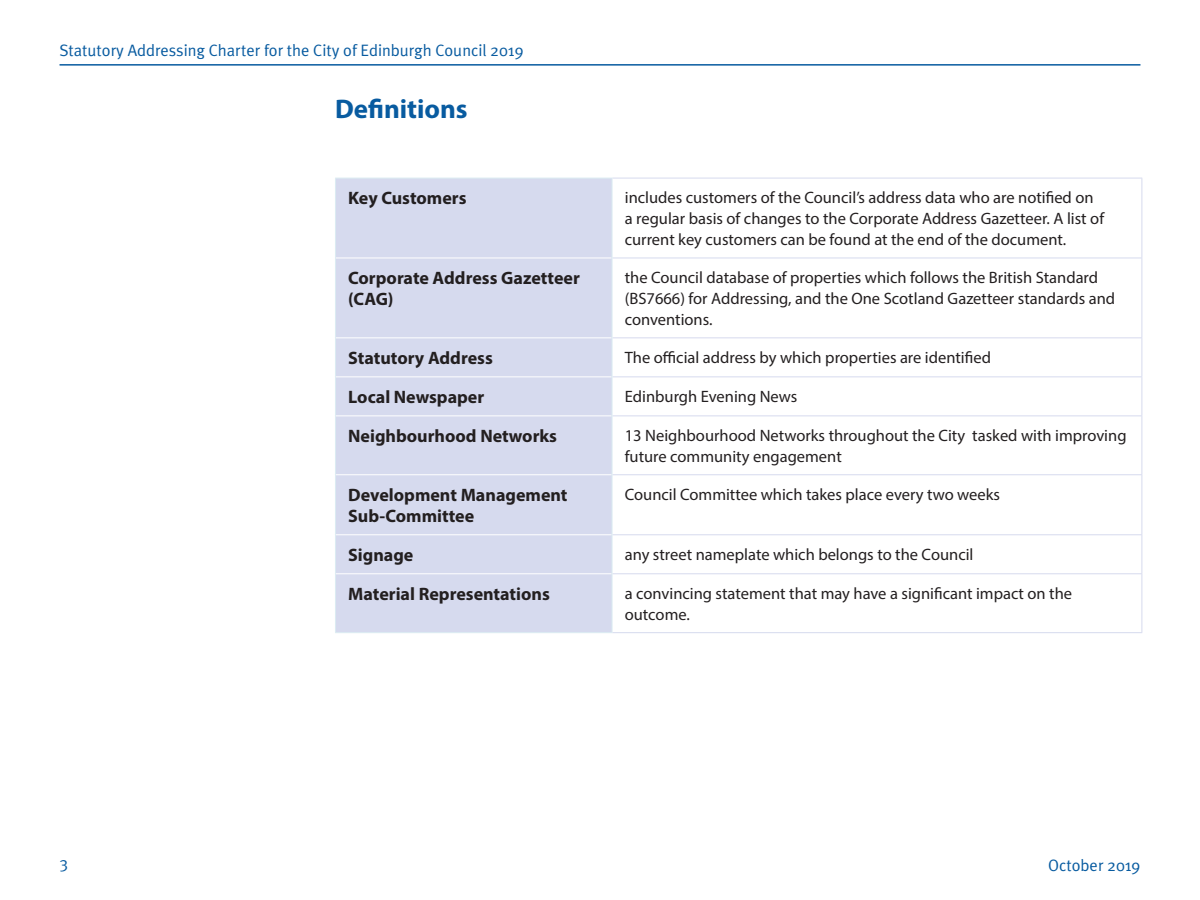
<style>
.page{position:relative;width:1200px;height:900px;background:#fff}
.page>*{position:absolute;margin:0;border:0;box-sizing:border-box;transform-origin:0 0}
.t1{font:700 27px "Myriad Pro";color:#085ba0}
.t2{font:700 18px/21px "Myriad Pro";color:#231f20}
.t3{font:16.5px/21px "Myriad Pro";color:#231f20}
.t4{font:16.5px "Meta Plus Normal";color:#085ba0}
.t5{font:16.5px "Meta Plus Normal Caps";color:#085ba0}
</style>
<div class="page">
<hr style="left:60px;top:64px;width:1080px;height:2px;background:#085ba0">
<div style="left:336px;top:179px;width:276px;height:453px;background:#d6daee"></div>
<svg style="left:613px;top:179px;width:529px;height:453px"></svg>
<hr style="left:335px;top:178px;width:277px;height:1px;background:#dbecf2">
<hr style="left:335px;top:178px;width:1px;height:80px;background:#dbecf2">
<hr style="left:335px;top:258px;width:1px;height:80px;background:#dbecf2">
<hr style="left:335px;top:338px;width:1px;height:39px;background:#dbecf2">
<hr style="left:335px;top:377px;width:1px;height:39px;background:#dbecf2">
<hr style="left:335px;top:416px;width:1px;height:59px;background:#dbecf2">
<hr style="left:335px;top:475px;width:1px;height:60px;background:#dbecf2">
<hr style="left:335px;top:535px;width:1px;height:39px;background:#dbecf2">
<hr style="left:335px;top:574px;width:1px;height:58px;background:#dbecf2">
<hr style="left:335px;top:632px;width:277px;height:1px;background:#dbecf2">
<hr style="left:336px;top:258px;width:276px;height:1px;background:#fff">
<hr style="left:336px;top:337px;width:276px;height:1px;background:#fff">
<hr style="left:336px;top:376px;width:276px;height:1px;background:#fff">
<hr style="left:336px;top:416px;width:276px;height:1px;background:#fff">
<hr style="left:336px;top:474px;width:276px;height:1px;background:#fff">
<hr style="left:336px;top:534px;width:276px;height:1px;background:#fff">
<hr style="left:336px;top:573px;width:276px;height:1px;background:#fff">
<hr style="left:612px;top:258px;width:530px;height:1px;background:#d6daee">
<hr style="left:612px;top:337px;width:530px;height:1px;background:#d6daee">
<hr style="left:612px;top:376px;width:530px;height:1px;background:#d6daee">
<hr style="left:612px;top:416px;width:530px;height:1px;background:#d6daee">
<hr style="left:612px;top:474px;width:530px;height:1px;background:#d6daee">
<hr style="left:612px;top:534px;width:530px;height:1px;background:#d6daee">
<hr style="left:612px;top:573px;width:530px;height:1px;background:#d6daee">
<hr style="left:612px;top:178px;width:530px;height:1px;background:#d6daee">
<hr style="left:1142px;top:178px;width:1px;height:80px;background:#d6daee">
<hr style="left:1142px;top:258px;width:1px;height:79px;background:#d6daee">
<hr style="left:1142px;top:338px;width:1px;height:38px;background:#d6daee">
<hr style="left:1142px;top:377px;width:1px;height:39px;background:#d6daee">
<hr style="left:1142px;top:416px;width:1px;height:58px;background:#d6daee">
<hr style="left:1142px;top:475px;width:1px;height:59px;background:#d6daee">
<hr style="left:1142px;top:535px;width:1px;height:38px;background:#d6daee">
<hr style="left:1142px;top:574px;width:1px;height:58px;background:#d6daee">
<hr style="left:612px;top:632px;width:530px;height:1px;background:#d6daee">
<hr style="left:612px;top:178px;width:1px;height:80px;background:#dbecf2">
<hr style="left:612px;top:258px;width:1px;height:80px;background:#dbecf2">
<hr style="left:612px;top:338px;width:1px;height:39px;background:#dbecf2">
<hr style="left:612px;top:377px;width:1px;height:39px;background:#dbecf2">
<hr style="left:612px;top:416px;width:1px;height:59px;background:#dbecf2">
<hr style="left:612px;top:475px;width:1px;height:60px;background:#dbecf2">
<hr style="left:612px;top:535px;width:1px;height:39px;background:#dbecf2">
<hr style="left:612px;top:574px;width:1px;height:58px;background:#dbecf2">
<p class="t4" style="left:60px;top:40px;width:465px">Statutory Addressing Charter for the City of Edinburgh Council 2019</p>
<h1 class="t1" style="left:335px;top:91px;width:134px">Definitions</h1>
<p class="t5" style="left:60px;top:855px;width:10px">3</p>
<p class="t2" style="left:348px;top:187px;width:120px">Key Customers</p>
<p class="t3" style="left:625px;top:187px;width:481px">includes customers of the Council’s address data who are notified on a regular basis of changes to the Corporate Address Gazetteer. A list of current key customers can be found at the end of the document.</p>
<p class="t2" style="left:348px;top:267px;width:233px">Corporate Address Gazetteer (CAG)</p>
<p class="t3" style="left:625px;top:267px;width:492px">the Council database of properties which follows the British Standard (BS7666) for Addressing, and the One Scotland Gazetteer standards and conventions.</p>
<p class="t2" style="left:348px;top:347px;width:146px">Statutory Address</p>
<p class="t3" style="left:625px;top:347px;width:368px">The official address by which properties are identified</p>
<p class="t2" style="left:348px;top:386px;width:138px">Local Newspaper</p>
<p class="t3" style="left:625px;top:386px;width:174px">Edinburgh Evening News</p>
<p class="t2" style="left:348px;top:425px;width:210px">Neighbourhood Networks</p>
<p class="t3" style="left:625px;top:425px;width:503px">13 Neighbourhood Networks throughout the City tasked with improving future community engagement</p>
<p class="t2" style="left:348px;top:484px;width:221px">Development Management<br>Sub-Committee</p>
<p class="t3" style="left:625px;top:484px;width:377px">Council Committee which takes place every two weeks</p>
<p class="t2" style="left:348px;top:544px;width:67px">Signage</p>
<p class="t3" style="left:625px;top:544px;width:350px">any street nameplate which belongs to the Council</p>
<p class="t2" style="left:348px;top:583px;width:203px">Material Representations</p>
<p class="t3" style="left:625px;top:583px;width:449px">a convincing statement that may have a significant impact on the outcome.</p>
<p class="t4" style="left:1048px;top:855px;width:94px">October 2019</p>
</div>
